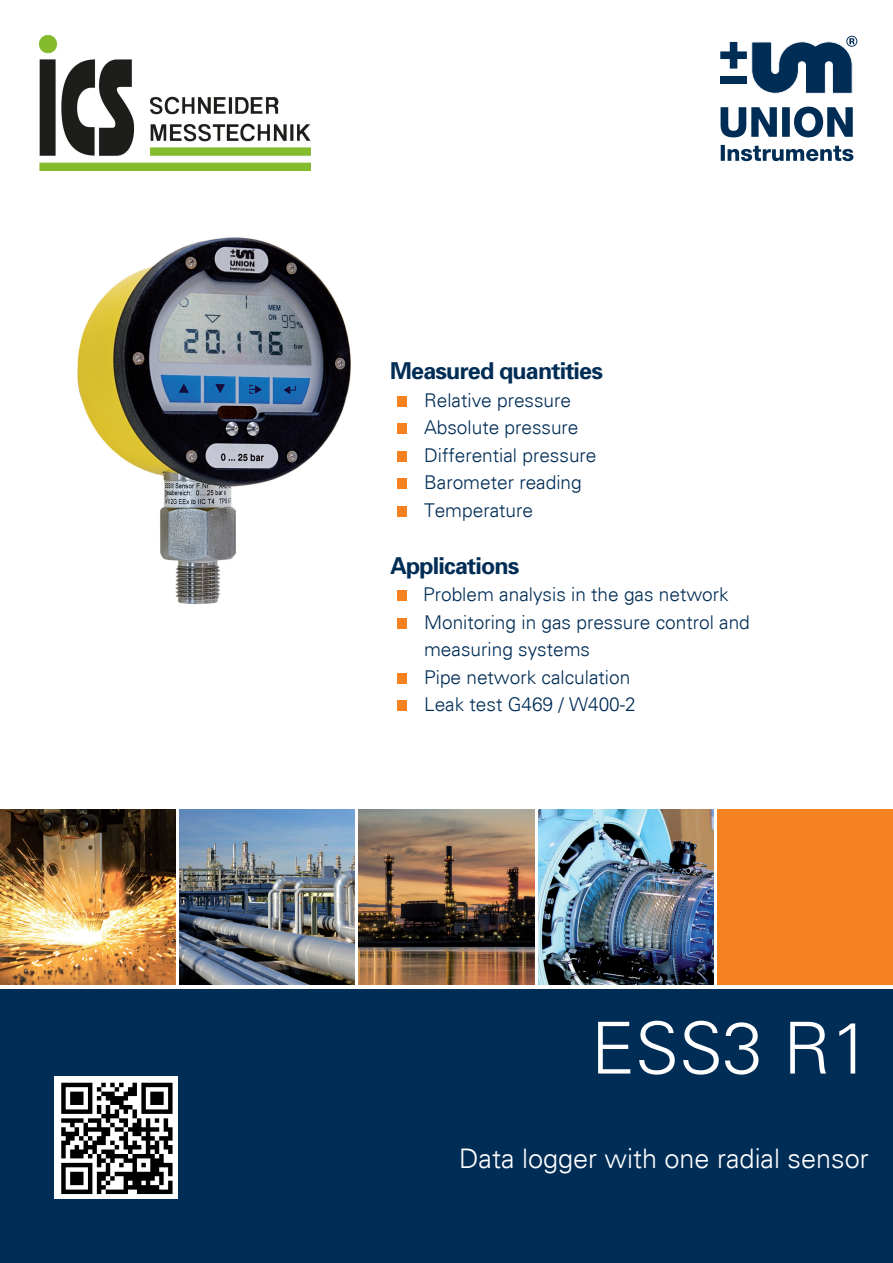
<style>
.page{position:relative;width:893px;height:1263px;background:#fff}
.page>*{position:absolute;margin:0;border:0;box-sizing:border-box;transform-origin:0 0}
.t1{font:condensed 105.75px "Univers";color:#f58220}
.t2{font:300 72px "Univers";color:#fff}
.t3{font:300 27px "Univers";color:#fff}
.t4{font:700 23.25px "Univers";letter-spacing:-.035em;color:#002d56}
.t5{font:300 19.05px/27.5px "Univers";color:#002d56}
</style>
<div class="page">
<div style="left:0;top:989px;width:893px;height:274px;background:#002d56"></div>
<svg style="left:721px;top:145px;width:132px;height:16px"></svg>
<svg style="left:721px;top:107px;width:132px;height:30px"></svg>
<svg style="left:720px;top:36px;width:137px;height:57px"></svg>
<div style="left:55px;top:1076px;width:123px;height:123px;background:#fff"></div>
<svg style="left:61px;top:1083px;width:112px;height:111px"></svg>
<img style="left:0;top:810px;width:175px;height:175px">
<img style="left:179px;top:810px;width:176px;height:175px">
<img style="left:359px;top:810px;width:175px;height:175px">
<img style="left:538px;top:810px;width:175px;height:175px">
<div style="left:718px;top:810px;width:175px;height:175px;background:#f58220"></div>
<img style="left:77px;top:237px;width:274px;height:367px">
<img style="left:39px;top:35px;width:271px;height:136px">
<p class="t4" style="left:390px;top:362px;width:214px">Measured quantities</p>
<h1 class="t1" style="left:390px;top:352px;width:25px">·</h1>
<p class="t5" style="left:424px;top:386px;width:148px">Relative pressure</p>
<h1 class="t1" style="left:390px;top:379px;width:25px">·</h1>
<p class="t5" style="left:424px;top:414px;width:156px">Absolute pressure</p>
<h1 class="t1" style="left:390px;top:407px;width:25px">·</h1>
<p class="t5" style="left:424px;top:441px;width:174px">Differential pressure</p>
<h1 class="t1" style="left:390px;top:434px;width:25px">·</h1>
<p class="t5" style="left:424px;top:469px;width:159px">Barometer reading</p>
<h1 class="t1" style="left:390px;top:462px;width:25px">·</h1>
<p class="t5" style="left:424px;top:496px;width:110px">Temperature</p>
<p class="t4" style="left:390px;top:557px;width:131px">Applications</p>
<h1 class="t1" style="left:390px;top:546px;width:25px">·</h1>
<p class="t5" style="left:423px;top:581px;width:307px">Problem analysis in the gas network</p>
<h1 class="t1" style="left:390px;top:574px;width:25px">·</h1>
<p class="t5" style="left:424px;top:608px;width:327px">Monitoring in gas pressure control and measuring systems</p>
<h1 class="t1" style="left:390px;top:629px;width:25px">·</h1>
<p class="t5" style="left:424px;top:663px;width:208px">Pipe network calculation</p>
<h1 class="t1" style="left:390px;top:656px;width:25px">·</h1>
<p class="t5" style="left:424px;top:691px;width:213px">Leak test G469 / W400-2</p>
<h2 class="t2" style="left:591px;top:1005px;width:282px">ESS3 R1</h2>
<h3 class="t3" style="left:459px;top:1142px;width:411px">Data logger with one radial sensor</h3>
</div>
